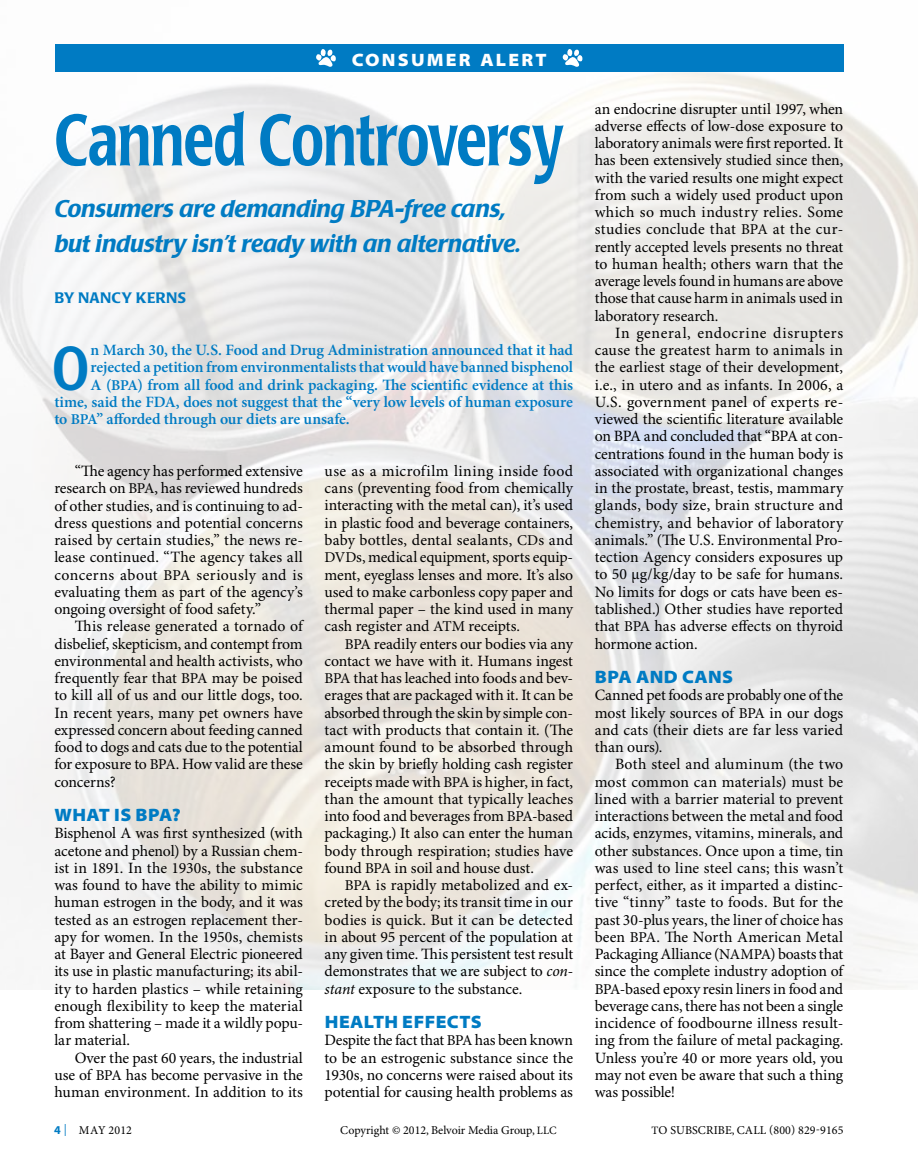
<style>
.page{position:relative;width:918px;height:1175px;background:#fff}
.page>*{position:absolute;margin:0;border:0;box-sizing:border-box;transform-origin:0 0}
.t1{font:500 72px "Poppl Laudatio";letter-spacing:-.01em;color:#007bc3;scale:.75 1}
.t2{font:500 61.2px "Poppl Laudatio";color:#007bc3;scale:.8 1}
.t3{font:italic 500 24px/34.5px "Poppl Laudatio";letter-spacing:-.005em;color:#007bc3}
.t4{font:900 semi-expanded 18px "Myriad Pro";letter-spacing:.02em;color:#007bc3}
.t5{font:900 semi-expanded 18px "Myriad Pro";letter-spacing:.12em;color:#fff}
.t6{font:15.75px/17.2px "Minion Pro";letter-spacing:-.005em;color:#000;text-align:justify}
.t7{font:600 15.75px "Minion Pro";letter-spacing:-.005em;color:#007bc3}
.t8{font:500 15px "Poppl Laudatio";letter-spacing:.01em;color:#007bc3}
.t9{font:12px "Minion Pro";letter-spacing:.01em;color:#000}
.s1{font-size:15px}
.s2{font-style:italic}
.s3{font-family:"Myriad Pro";font-weight:700;color:#007bc3}
.s4{color:#007bc3}
.s5{font-size:11.25px}
</style>
<div class="page">
<img style="left:0;top:44px;width:918px;height:945px">
<div style="left:55px;top:45px;width:789px;height:27px;background:#007bc3"></div>
<svg style="left:316px;top:49px;width:20px;height:18px"></svg>
<svg style="left:562px;top:49px;width:21px;height:18px"></svg>
<p class="t5" style="left:352px;top:50px;width:196px">CONSUMER ALERT</p>
<h1 class="t1" style="left:54px;top:99px;width:680px">Canned Controversy</h1>
<h3 class="t3" style="left:54px;top:192px;width:468px">Consumers are demanding BPA-free cans, but industry isn’t ready with an alternative.</h3>
<p class="t8" style="left:54px;top:290px;width:133px">By Nancy Kerns</p>
<h2 class="t2" style="left:53px;top:333px;width:43px">O</h2>
<p class="t7" style="left:91px;top:341px;width:484px">n March 30, the U.S. Food and Drug Administration announced that it had</p>
<p class="t7" style="left:91px;top:358px;width:484px">rejected a petition from environmentalists that would have banned bisphenol</p>
<p class="t7" style="left:91px;top:375px;width:484px">A (<span class="s1">BPA</span>) from all food and drink packaging. The scientific evidence at this</p>
<p class="t7" style="left:54px;top:392px;width:520px">time, said the FDA, does not suggest that the “very low levels of human exposure</p>
<p class="t7" style="left:54px;top:410px;width:297px">to <span class="s1">BPA</span>” afforded through our diets are unsafe.</p>
<p class="t6" style="left:54px;top:463px;width:250px;text-indent:20px">“The agency has performed extensive research on <span class="s1">BPA</span>, has reviewed hundreds of other studies, and is continuing to ad&shy;dress questions and potential concerns raised by certain studies,” the news re&shy;lease continued. “The agency takes all concerns about <span class="s1">BPA</span> seriously and is evaluating them as part of the agency’s ongoing oversight of food safety.”</p>
<p class="t6" style="left:54px;top:618px;width:250px;text-indent:20px">This release generated a tornado of disbelief, skepticism, and contempt from environmental and health activists, who frequently fear that <span class="s1">BPA</span> may be poised to kill all of us and our little dogs, too.<br>In recent years, many pet owners have expressed concern about feeding canned food to dogs and cats due to the potential for exposure to <span class="s1">BPA</span>. How valid are these concerns?</p>
<p class="t4" style="left:55px;top:804px;width:128px">WHAT IS BPA?</p>
<p class="t6" style="left:54px;top:825px;width:250px">Bisphenol A was first synthesized (with acetone and phenol) by a Russian chem&shy;ist in 1891. In the 1930s, the substance was found to have the ability to mimic human estrogen in the body, and it was tested as an estrogen replacement ther&shy;apy for women. In the 1950s, chemists at Bayer and General Electric pioneered its use in plastic manufacturing; its abil&shy;ity to harden plastics – while retaining enough flexibility to keep the material from shattering – made it a wildly popu&shy;lar material.</p>
<p class="t6" style="left:54px;top:1049px;width:250px;text-indent:20px">Over the past 60 years, the industrial use of <span class="s1">BPA</span> has become pervasive in the human environment. In addition to its</p>
<p class="t6" style="left:325px;top:463px;width:250px">use as a microfilm lining inside food cans (preventing food from chemically interacting with the metal can), it’s used in plastic food and beverage containers, baby bottles, dental sealants, <span class="s1">CD</span>s and <span class="s1">DVD</span>s, medical equipment, sports equip&shy;ment, eyeglass lenses and more. It’s also used to make carbonless copy paper and thermal paper – the kind used in many cash register and <span class="s1">ATM</span> receipts.</p>
<p class="t6" style="left:325px;top:635px;width:250px;text-indent:20px"><span class="s1">BPA</span> readily enters our bodies via any contact we have with it. Humans ingest <span class="s1">BPA</span> that has leached into foods and bev&shy;erages that are packaged with it. It can be absorbed through the skin by simple con&shy;tact with products that contain it. (The amount found to be absorbed through the skin by briefly holding cash register receipts made with <span class="s1">BPA</span> is higher, in fact, than the amount that typically leaches into food and beverages from <span class="s1">BPA</span>-based packaging.) It also can enter the human body through respiration; studies have found <span class="s1">BPA</span> in soil and house dust.</p>
<p class="t6" style="left:325px;top:877px;width:250px;text-indent:20px"><span class="s1">BPA</span> is rapidly metabolized and ex&shy;creted by the body; its transit time in our bodies is quick. But it can be detected in about 95 percent of the population at any given time. This persistent test result demonstrates that we are subject to <span class="s2">con&shy;stant</span> exposure to the substance.</p>
<p class="t4" style="left:325px;top:1011px;width:159px">HEALTH EFFECTS</p>
<p class="t6" style="left:325px;top:1032px;width:250px">Despite the fact that <span class="s1">BPA</span> has been known to be an estrogenic substance since the 1930s, no concerns were raised about its potential for causing health problems as</p>
<p class="t6" style="left:595px;top:101px;width:250px">an endocrine disrupter until 1997, when adverse effects of low-dose exposure to laboratory animals were first reported. It has been extensively studied since then, with the varied results one might expect from such a widely used product upon which so much industry relies. Some studies conclude that <span class="s1">BPA</span> at the cur&shy;rently accepted levels presents no threat to human health; others warn that the average levels found in humans are above those that cause harm in animals used in laboratory research.</p>
<p class="t6" style="left:595px;top:325px;width:250px;text-indent:20px">In general, endocrine disrupters cause the greatest harm to animals in the earliest stage of their development, i.e., in utero and as infants. In 2006, a U.S. government panel of experts re&shy;viewed the scientific literature available on BPA and concluded that “BPA at con&shy;centrations found in the human body is associated with organizational changes in the prostate, breast, testis, mammary glands, body size, brain structure and chemistry, and behavior of laboratory animals.” (The U.S. Environmental Pro&shy;tection Agency considers exposures up to 50 µg/kg/day to be safe for humans.<br>No limits for dogs or cats have been es&shy;tablished.) Other studies have reported that <span class="s1">BPA</span> has adverse effects on thyroid hormone action.</p>
<p class="t4" style="left:595px;top:666px;width:140px">BPA AND CANS</p>
<p class="t6" style="left:595px;top:687px;width:250px">Canned pet foods are probably one of the most likely sources of <span class="s1">BPA</span> in our dogs and cats (their diets are far less varied than ours).</p>
<p class="t6" style="left:595px;top:756px;width:250px;text-indent:20px">Both steel and aluminum (the two most common can materials) must be lined with a barrier material to prevent interactions between the metal and food acids, enzymes, vitamins, minerals, and other substances. Once upon a time, tin was used to line steel cans; this wasn’t perfect, either, as it imparted a distinc&shy;tive “tinny” taste to foods. But for the past 30-plus years, the liner of choice has been <span class="s1">BPA</span>. The North American Metal Packaging Alliance (<span class="s1">NAMPA</span>) boasts that since the complete industry adoption of <span class="s1">BPA</span>-based epoxy resin liners in food and beverage cans, there has not been a single incidence of foodbourne illness result&shy;ing from the failure of metal packaging.<br>Unless you’re 40 or more years old, you may not even be aware that such a thing was possible!</p>
<p class="t9" style="left:54px;top:1123px;width:80px"><span class="s3">4</span> <span class="s4">|</span> may 2012</p>
<p class="t9" style="left:340px;top:1123px;width:218px">Copyright © 2012, Belvoir Media Group, <span class="s5">LLC</span></p>
<p class="t9" style="left:652px;top:1123px;width:193px"><span class="s5">T</span>o subscribe, call (800) 829-9165</p>
</div>
